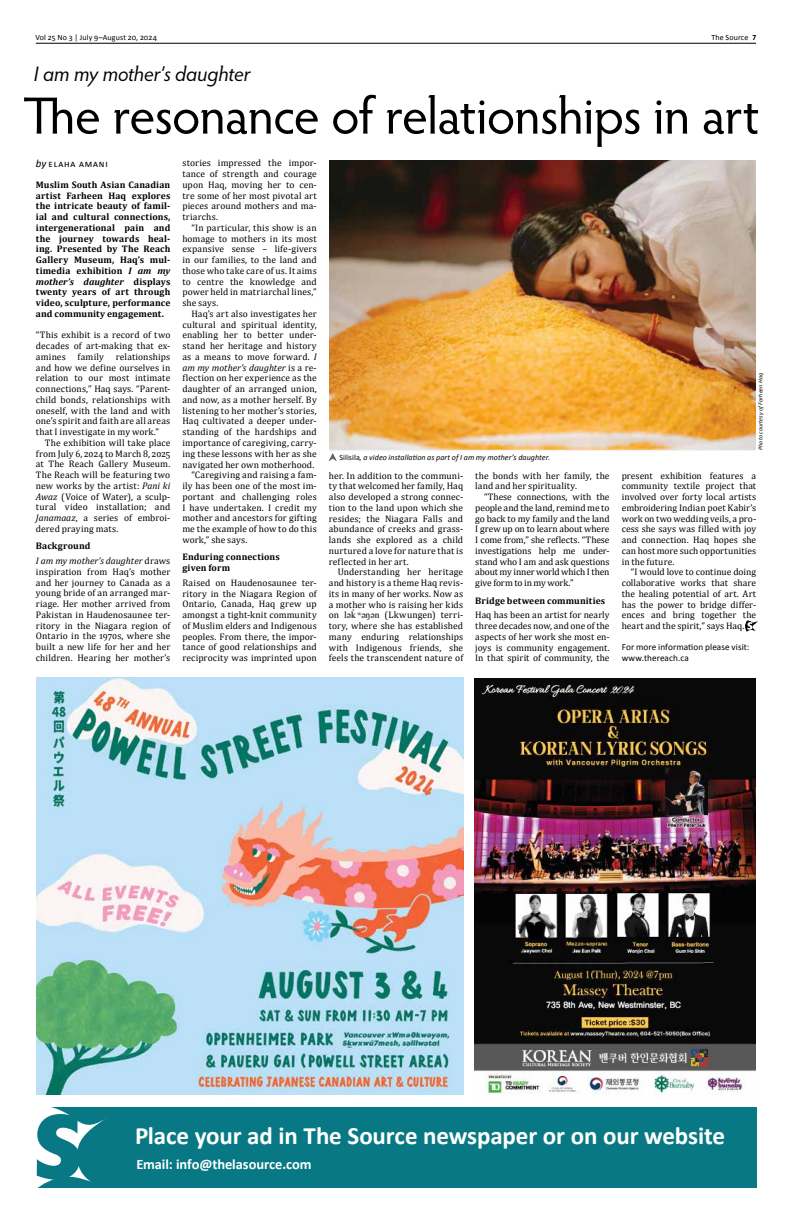
<style>
.page{position:relative;width:792px;height:1224px;background:#fff}
.page>*{position:absolute;margin:0;border:0;box-sizing:border-box;transform-origin:0 0}
.t1{font:52.5px "Hypatia Sans Pro";letter-spacing:-.02em;color:#000}
.t2{font:700 25px "Calibri";letter-spacing:-.005em;color:#fff}
.t3{font:italic 21px "Hypatia Sans Pro";letter-spacing:-.005em;color:#000}
.t4{font:700 14.5px "Calibri";letter-spacing:-.005em;color:#fff}
.t5{font:10px "Calibri";letter-spacing:.08em;color:#000}
.t6{font:9.5px/10.8px "Cambria";letter-spacing:.01em;color:#000;text-align:justify}
.t7{font:700 9.5px/10.8px "Cambria";letter-spacing:.01em;color:#000;text-align:justify}
.t8{font:italic 9.5px/14.8px "Cambria";color:#000}
.t9{font:9.2px/10.7px "Calibri";letter-spacing:.005em;color:#000}
.t10{font:italic 8px "Calibri";letter-spacing:.01em;color:#000}
.t11{font:8px "Calibri";letter-spacing:.01em;color:#000}
.t12{font:italic 6px "Calibri";letter-spacing:.02em;color:#000}
.s1{font-weight:700}
.s2{font-style:italic;font-size:11px}
.s3{font-style:italic}
.s4{font-style:normal}
.s5{font-weight:700;font-style:normal}
.s6{font-family:"Times New Roman"}
</style>
<div class="page">
<hr style="left:36px;top:43px;width:720px;height:1px;background:#000">
<img style="left:329px;top:160px;width:427px;height:291px">
<svg style="left:328px;top:453px;width:9px;height:9px"></svg>
<div style="left:36px;top:1107px;width:721px;height:81px;background:#087984"></div>
<svg style="left:36px;top:1107px;width:70px;height:81px"></svg>
<img style="left:37px;top:677px;width:426px;height:418px">
<img style="left:475px;top:679px;width:280px;height:416px">
<svg style="left:745px;top:620px;width:11px;height:11px"></svg>
<p class="t11" style="left:35px;top:32px;width:123px">Vol 25 No 3 | July 9–August 20, 2024</p>
<p class="t11" style="left:711px;top:32px;width:46px">The Source <span class="s1">7</span></p>
<h3 class="t3" style="left:34px;top:59px;width:218px">I am my mother’s daughter</h3>
<h1 class="t1" style="left:23px;top:80px;width:738px">The resonance of relationships in art</h1>
<p class="t5" style="left:36px;top:157px;width:73px"><span class="s2">by</span> Elaha Amani</p>
<p class="t6" style="left:182px;top:158px;width:136px">stories impressed the impor&shy;tance of strength and courage upon Haq, moving her to cen&shy;tre some of her most pivotal art pieces around mothers and ma&shy;triarchs.</p>
<p class="t6" style="left:182px;top:222px;width:136px;text-indent:9px">“In particular, this show is an homage to mothers in its most expansive sense – life-givers in our families, to the land and those who take care of us. It aims to centre the knowledge and power held in matriarchal lines,” she says.</p>
<p class="t6" style="left:191px;top:308px;width:127px">Haq’s art also investigates her</p>
<p class="t6" style="left:182px;top:319px;width:136px">cultural and spiritual identity,</p>
<p class="t6" style="left:182px;top:330px;width:136px">enabling her to better under-</p>
<p class="t6" style="left:182px;top:341px;width:136px">stand her heritage and history</p>
<p class="t6" style="left:182px;top:351px;width:136px">as a means to move forward. <span class="s3">I</span></p>
<p class="t8" style="left:182px;top:360px;width:136px">am my mother’s daughter <span class="s4">is a re-</span></p>
<p class="t6" style="left:182px;top:373px;width:136px">flection on her experience as the</p>
<p class="t6" style="left:182px;top:384px;width:136px">daughter of an arranged union,</p>
<p class="t6" style="left:182px;top:394px;width:136px">and now, as a mother herself. By</p>
<p class="t6" style="left:182px;top:405px;width:136px">listening to her mother’s stories,</p>
<p class="t6" style="left:182px;top:416px;width:136px">Haq cultivated a deeper under-</p>
<p class="t6" style="left:182px;top:427px;width:136px">standing of the hardships and</p>
<p class="t6" style="left:182px;top:437px;width:136px">importance of caregiving, carry-</p>
<p class="t6" style="left:182px;top:448px;width:136px">ing these lessons with her as she</p>
<p class="t6" style="left:182px;top:459px;width:134px">navigated her own motherhood.</p>
<p class="t6" style="left:191px;top:470px;width:127px">“Caregiving and raising a fam-</p>
<p class="t6" style="left:182px;top:480px;width:136px">ily has been one of the most im-</p>
<p class="t6" style="left:182px;top:491px;width:136px">portant and challenging roles</p>
<p class="t6" style="left:182px;top:502px;width:136px">I have undertaken. I credit my</p>
<p class="t6" style="left:182px;top:513px;width:136px">mother and ancestors for gifting</p>
<p class="t6" style="left:182px;top:523px;width:136px">me the example of how to do this</p>
<p class="t6" style="left:182px;top:534px;width:66px">work,” she says.</p>
<p class="t7" style="left:182px;top:551px;width:99px">Enduring connections given form</p>
<p class="t6" style="left:182px;top:577px;width:136px">Raised on Haudenosaunee ter&shy;ritory in the Niagara Region of Ontario, Canada, Haq grew up amongst a tight-knit community of Muslim elders and Indigenous peoples. From there, the impor&shy;tance of good relationships and reciprocity was imprinted upon</p>
<p class="t7" style="left:36px;top:179px;width:136px">Muslim South Asian Canadian artist Farheen Haq explores the intricate beauty of famil&shy;ial and cultural connections, intergenerational pain and the journey towards heal&shy;ing. Presented by The Reach Gallery Museum, Haq’s mul&shy;timedia exhibition <span class="s3">I am my mother’s daughter</span> displays twenty years of art through video, sculpture, performance and community engagement.</p>
<p class="t6" style="left:36px;top:330px;width:136px">“This exhibit is a record of two decades of art-making that ex&shy;amines family relationships and how we define ourselves in relation to our most intimate connections,” Haq says. “Parent&shy;child bonds, relationships with oneself, with the land and with one’s spirit and faith are all areas that I investigate in my work.”</p>
<p class="t6" style="left:36px;top:437px;width:136px;text-indent:9px">The exhibition will take place from July 6, 2024 to March 8, 2025 at The Reach Gallery Museum.<br>The Reach will be featuring two new works by the artist: <span class="s3">Pani ki Awaz</span> (Voice of Water), a sculp&shy;tural video installation; and <span class="s3">Janamaaz</span>, a series of embroi&shy;dered praying mats.</p>
<p class="t8" style="left:36px;top:539px;width:136px"><span class="s5">Background<br></span>I am my mother’s daughter <span class="s4">draws</span></p>
<p class="t6" style="left:36px;top:566px;width:136px">inspiration from Haq’s mother and her journey to Canada as a young bride of an arranged mar&shy;riage. Her mother arrived from Pakistan in Haudenosaunee ter&shy;ritory in the Niagara region of Ontario in the 1970s, where she built a new life for her and her children. Hearing her mother’s</p>
<p class="t12" style="left:756px;top:450px;width:79px;rotate:-90deg">Photo courtesy ofFarheen Haq</p>
<p class="t10" style="left:339px;top:452px;width:212px"><span class="s4">Silisila</span>, a video installation as part of I am my mother’s daughter.</p>
<p class="t6" style="left:329px;top:470px;width:136px">her. In addition to the communi&shy;ty that welcomed her family, Haq also developed a strong connec&shy;tion to the land upon which she resides; the Niagara Falls and abundance of creeks and grass&shy;lands she explored as a child nurtured a love for nature that is reflected in her art.</p>
<p class="t6" style="left:329px;top:567px;width:136px;text-indent:9px">Understanding her heritage and history is a theme Haq revis&shy;its in many of her works. Now as a mother who is raising her kids on <span class="s6">lək</span><sup>̓</sup> <span class="s6">ʷəŋən</span> (Lkwungen) terri&shy;tory, where she has established many enduring relationships with Indigenous friends, she feels the transcendent nature of</p>
<p class="t6" style="left:475px;top:470px;width:136px">the bonds with her family, the land and her spirituality.</p>
<p class="t6" style="left:475px;top:491px;width:136px;text-indent:9px">“These connections, with the people and the land, remind me to go back to my family and the land I grew up on to learn about where I come from,” she reflects. “These investigations help me under&shy;stand who I am and ask questions about my inner world which I then give form to in my work.”</p>
<p class="t7" style="left:475px;top:595px;width:132px">Bridge between communities</p>
<p class="t6" style="left:475px;top:610px;width:136px">Haq has been an artist for nearly three decades now, and one of the aspects of her work she most en&shy;joys is community engagement.<br>In that spirit of community, the</p>
<p class="t6" style="left:622px;top:470px;width:136px">present exhibition features a community textile project that involved over forty local artists embroidering Indian poet Kabir’s work on two wedding veils, a pro&shy;cess she says was filled with joy and connection. Haq hopes she can host more such opportunities in the future.</p>
<p class="t6" style="left:622px;top:567px;width:136px;text-indent:9px">“I would love to continue doing collaborative works that share the healing potential of art. Art has the power to bridge differ&shy;ences and bring together the heart and the spirit,” says Haq.</p>
<p class="t9" style="left:622px;top:642px;width:129px">For more information please visit: www.thereach.ca</p>
<h2 class="t2" style="left:135px;top:1118px;width:592px">Place your ad in The Source newspaper or on our website</h2>
<h3 class="t4" style="left:136px;top:1154px;width:177px">Email: info@thelasource.com</h3>
</div>
